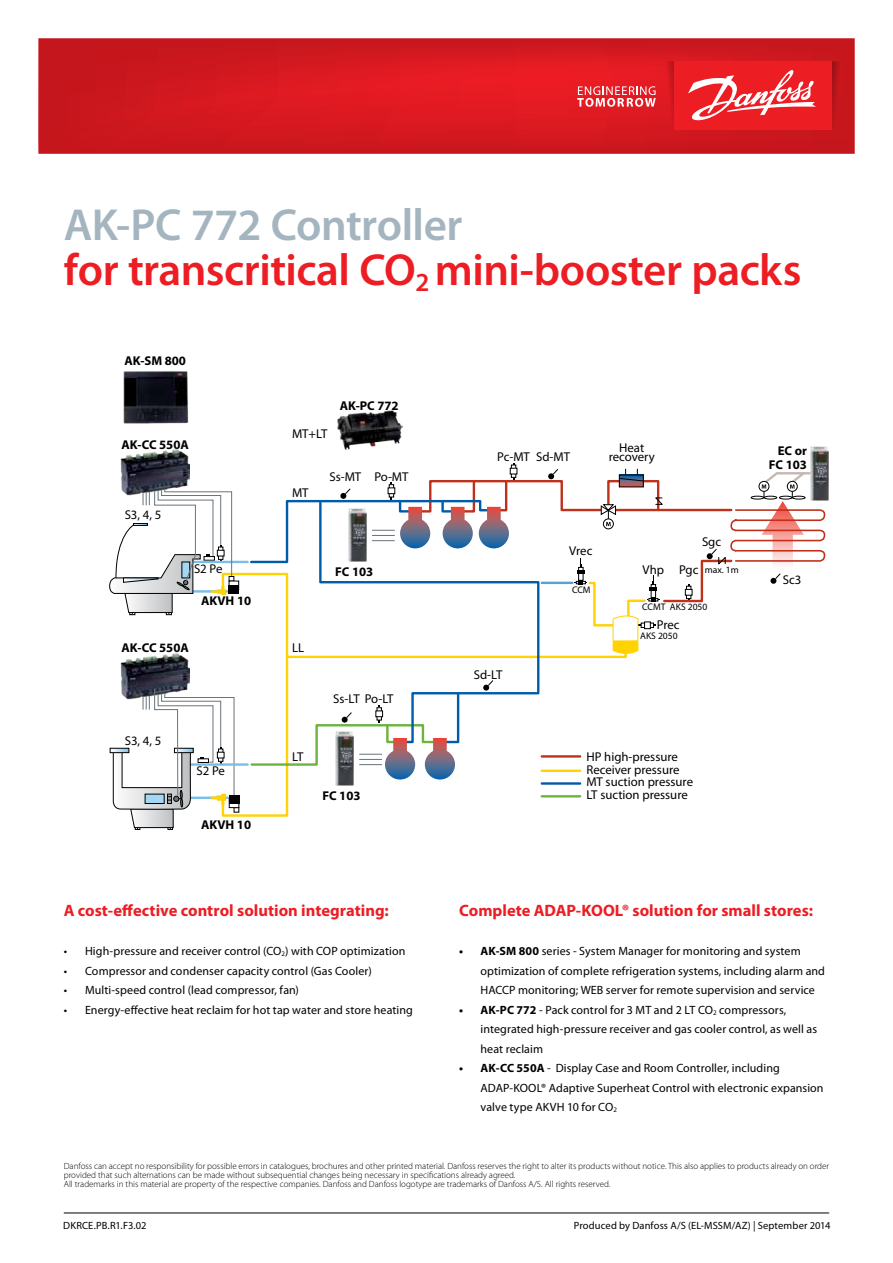
<style>
.page{position:relative;width:893px;height:1263px;background:#fff}
.page>*{position:absolute;margin:0;border:0;box-sizing:border-box;transform-origin:0 0}
.t1{font:600 45px/45px "Myriad Pro";letter-spacing:-.015em;color:#ed1d24}
.t2{font:700 16.5px "Myriad Pro";color:#ed1d24}
.t3{font:12.75px/12.8px "Myriad Pro";color:#000;text-align:center}
.t4{font:700 12.75px/14.4px "Myriad Pro";color:#000;text-align:right}
.t5{font:12px/19.5px "Myriad Pro";letter-spacing:.01em;color:#000}
.t6{font:10.5px "Myriad Pro";letter-spacing:.01em;color:#000}
.t7{font:9.6px "Myriad Pro";color:#000}
.t8{font:300 9px/9px "Myriad Pro";color:#000}
.s1{color:#a4b5bf}
.s2{font-size:6.9px}
.s3{font-weight:700}
</style>
<div class="page">
<hr style="left:64px;top:1212px;width:765px;height:1px;background:#000">
<img style="left:337px;top:410px;width:65px;height:40px">
<img style="left:810px;top:446px;width:19px;height:55px">
<img style="left:121px;top:449px;width:68px;height:14px">
<svg style="left:109px;top:463px;width:717px;height:367px"></svg>
<img style="left:123px;top:371px;width:66px;height:53px">
<svg style="left:38px;top:38px;width:817px;height:116px;background:#d21920"></svg>
<svg style="left:832px;top:61px;width:12px;height:69px"></svg>
<div style="left:674px;top:61px;width:158px;height:69px;background:#ed1d24"></div>
<svg style="left:577px;top:61px;width:97px;height:69px;background:#e32d34"></svg>
<svg style="left:688px;top:70px;width:128px;height:51px"></svg>
<h1 class="t1" style="left:64px;top:201px;width:739px"><span class="s1">AK-PC 772 Controller<br></span>for transcritical CO<sub>2</sub> mini-booster packs</h1>
<p class="t4" style="left:124px;top:354px;width:63px">AK-SM 800</p>
<p class="t4" style="left:122px;top:437px;width:69px">AK-CC 550A</p>
<p class="t3" style="left:125px;top:508px;width:38px">S3, 4, 5</p>
<p class="t3" style="left:194px;top:562px;width:30px">S2 Pe</p>
<p class="t4" style="left:201px;top:593px;width:51px">AKVH 10</p>
<p class="t4" style="left:122px;top:640px;width:69px">AK-CC 550A</p>
<p class="t3" style="left:125px;top:734px;width:38px">S3, 4, 5</p>
<p class="t3" style="left:197px;top:764px;width:30px">S2 Pe</p>
<p class="t4" style="left:201px;top:817px;width:51px">AKVH 10</p>
<p class="t3" style="left:292px;top:427px;width:37px">MT+LT</p>
<p class="t4" style="left:340px;top:398px;width:60px">AK-PC 772</p>
<p class="t3" style="left:292px;top:486px;width:18px">MT</p>
<p class="t3" style="left:329px;top:470px;width:33px">Ss-MT</p>
<p class="t3" style="left:374px;top:470px;width:36px">Po-MT</p>
<p class="t4" style="left:335px;top:564px;width:40px">FC 103</p>
<p class="t3" style="left:292px;top:641px;width:14px">LL</p>
<p class="t3" style="left:333px;top:692px;width:62px">Ss-LT Po-LT</p>
<p class="t3" style="left:292px;top:750px;width:13px">LT</p>
<p class="t4" style="left:322px;top:788px;width:40px">FC 103</p>
<h2 class="t2" style="left:64px;top:900px;width:327px">A cost-effective control solution integrating:</h2>
<p class="t5" style="left:64px;top:941px;width:343px">• High-pressure and receiver control (CO<span class="s2">2</span>) with COP optimization</p>
<p class="t5" style="left:64px;top:961px;width:309px">• Compressor and condenser capacity control (Gas Cooler)</p>
<p class="t5" style="left:64px;top:980px;width:237px">• Multi-speed control (lead compressor, fan)</p>
<p class="t5" style="left:64px;top:1000px;width:351px">• Energy-effective heat reclaim for hot tap water and store heating</p>
<p class="t3" style="left:536px;top:450px;width:36px">Sd-MT</p>
<p class="t3" style="left:609px;top:442px;width:47px;line-height:9.6px">Heat recovery</p>
<p class="t3" style="left:497px;top:450px;width:34px">Pc-MT</p>
<p class="t3" style="left:474px;top:668px;width:30px">Sd-LT</p>
<p class="t3" style="left:569px;top:544px;width:25px">Vrec</p>
<p class="t7" style="left:572px;top:584px;width:20px">CCM</p>
<p class="t3" style="left:702px;top:535px;width:21px">Sgc</p>
<p class="t3" style="left:643px;top:563px;width:57px">Vhp Pgc</p>
<p class="t7" style="left:705px;top:563px;width:36px">max. 1m</p>
<p class="t7" style="left:642px;top:601px;width:67px">CCMT AKS 2050</p>
<p class="t7" style="left:640px;top:630px;width:39px">AKS 2050</p>
<p class="t3" style="left:657px;top:618px;width:24px">Prec</p>
<p class="t3" style="left:586px;top:750px;width:108px;text-align:left">HP high-pressure<br>Receiver pressure<br>MT suction pressure<br>LT suction pressure</p>
<p class="t4" style="left:769px;top:443px;width:40px">EC or<br>FC 103</p>
<p class="t3" style="left:783px;top:573px;width:20px">Sc3</p>
<h2 class="t2" style="left:459px;top:900px;width:355px">Complete ADAP-KOOL® solution for small stores:</h2>
<p class="t5" style="left:480px;top:941px;width:346px;text-indent:-21px"><span class="s3">• AK-SM 800</span> series - System Manager for monitoring and system optimization of complete refrigeration systems, including alarm and<br>HACCP monitoring; WEB server for remote supervision and service</p>
<p class="t5" style="left:480px;top:1000px;width:338px;text-indent:-21px"><span class="s3">• AK-PC 772</span> - Pack control for 3 MT and 2 LT CO<span class="s2">2</span> compressors, integrated high-pressure receiver and gas cooler control, as well as heat reclaim</p>
<p class="t5" style="left:480px;top:1058px;width:345px;text-indent:-21px"><span class="s3">• AK-CC 550A</span> - Display Case and Room Controller, including<br>ADAP-KOOL® Adaptive Superheat Control with electronic expansion valve type AKVH 10 for CO<span class="s2">2</span></p>
<p class="t8" style="left:64px;top:1162px;width:767px">Danfoss can accept no responsibility for possible errors in catalogues, brochures and other printed material. Danfoss reserves the right to alter its products without notice. This also applies to products already on order provided that such alternations can be made without subsequential changes being necessary in specifications already agreed.<br>All trademarks in this material are property of the respective companies. Danfoss and Danfoss logotype are trademarks of Danfoss A/S. All rights reserved.</p>
<p class="t6" style="left:63px;top:1219px;width:85px">DKRCE.PB.R1.F3.02</p>
<p class="t6" style="left:574px;top:1219px;width:258px">Produced by Danfoss A/S (EL-MSSM/AZ) | September 2014</p>
</div>
